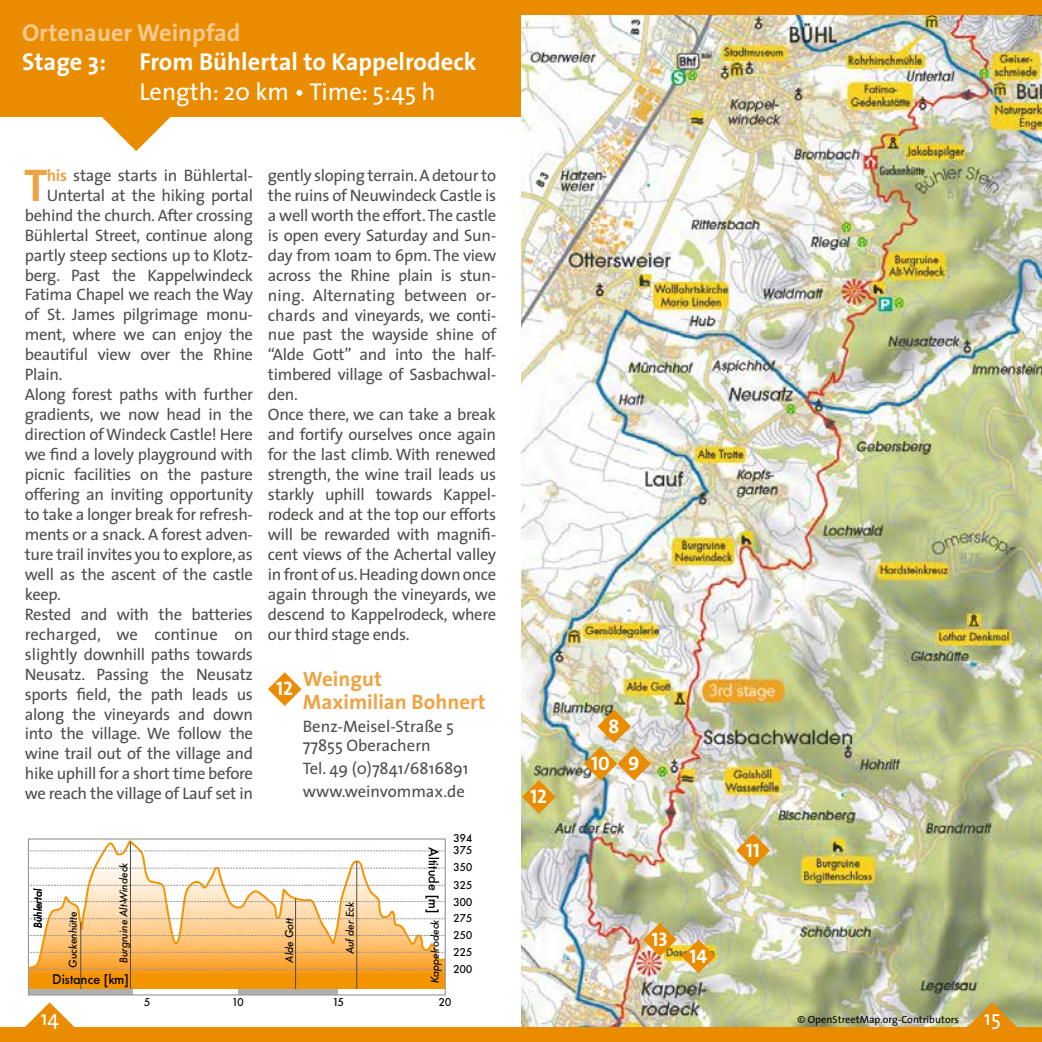
<style>
.page{position:relative;width:1042px;height:1042px;background:#fff}
.page>*{position:absolute;margin:0;border:0;box-sizing:border-box;transform-origin:0 0}
.t1{font:700 46.2px "The Sans";color:#eda445}
.t2{font:700 24.5px "The Sans";color:#fff}
.t3{font:24.5px "The Sans";color:#fff}
.t4{font:700 24.5px "The Sans";color:#f8c98e}
.t5{font:700 21px/23.1px "The Sans";color:#eda445}
.t6{font:21px "The Sans";color:#fff}
.t7{font:19.6px/37.3px "The Sans Bold Caps";color:#fff;text-align:center}
.t8{font:16.62px/19.9px "The Sans";letter-spacing:-.02em;color:#4e4e4d}
.t9{font:16.62px/18.2px "The Sans";color:#4e4e4d}
.t10{font:500 14px "Futura BQ";color:#000}
.t11{font:italic 500 11.2px "Futura BQ";color:#000}
.t12{font:500 11.2px/17.2px "Futura BQ";color:#000;text-align:justify}
.t13{font:10.5px "The Sans";color:#000}
.s1{font-weight:700;color:#eda445}
.s2{font-size:21px;color:#fff}
</style>
<div class="page">
<img style="left:521px;top:15px;width:521px;height:1012px">
<img style="left:584px;top:709px;width:67px;height:71px">
<svg style="left:736px;top:833px;width:34px;height:34px"></svg>
<svg style="left:522px;top:780px;width:34px;height:34px"></svg>
<div style="left:0;top:0;width:1042px;height:15px;background:#e98c00"></div>
<div style="left:0;top:1027px;width:1042px;height:15px;background:#e98c00"></div>
<svg style="left:102px;top:117px;width:69px;height:34px"></svg>
<div style="left:0;top:0;width:521px;height:117px;background:#e98c00"></div>
<svg style="left:30px;top:970px;width:414px;height:19px;background:#f59506"></svg>
<svg style="left:27px;top:839px;width:417px;height:131px"></svg>
<svg style="left:30px;top:850px;width:414px;height:1px"></svg>
<svg style="left:30px;top:868px;width:414px;height:1px"></svg>
<svg style="left:30px;top:885px;width:414px;height:1px"></svg>
<svg style="left:30px;top:901px;width:414px;height:1px"></svg>
<svg style="left:30px;top:918px;width:414px;height:1px"></svg>
<svg style="left:30px;top:935px;width:414px;height:1px"></svg>
<svg style="left:30px;top:952px;width:414px;height:1px"></svg>
<svg style="left:30px;top:969px;width:414px;height:1px"></svg>
<hr style="left:130px;top:842px;width:1px;height:149px;background:#4e4e4d">
<hr style="left:80px;top:922px;width:1px;height:69px;background:#4e4e4d">
<hr style="left:356px;top:861px;width:1px;height:130px;background:#4e4e4d">
<hr style="left:295px;top:898px;width:1px;height:93px;background:#4e4e4d">
<div style="left:28px;top:989px;width:417px;height:6px;background:#afb0b0"></div>
<div style="left:133px;top:989px;width:105px;height:6px;background:#fff"></div>
<div style="left:338px;top:990px;width:107px;height:5px;background:#fff"></div>
<div style="left:28px;top:838px;width:418px;height:157px;border:1px solid #989999"></div>
<img style="left:643px;top:923px;width:72px;height:50px">
<svg style="left:268px;top:672px;width:34px;height:34px"></svg>
<svg style="left:25px;top:1002px;width:49px;height:25px"></svg>
<svg style="left:968px;top:1002px;width:49px;height:25px"></svg>
<h2 class="t4" style="left:22px;top:12px;width:220px">Ortenauer Weinpfad</h2>
<h2 class="t2" style="left:22px;top:41px;width:86px">Stage 3:</h2>
<h2 class="t2" style="left:139px;top:41px;width:339px">From Bühlertal to Kappelrodeck</h2>
<h2 class="t3" style="left:139px;top:71px;width:298px">Length: 20 km • Time: 5:45 h</h2>
<h1 class="t1" style="left:24px;top:146px;width:25px">T</h1>
<p class="t8" style="left:47px;top:165px;width:208px"><span class="s1">his</span> stage starts in Bühlertal-</p>
<p class="t8" style="left:47px;top:185px;width:208px">Untertal at the hiking portal</p>
<p class="t8" style="left:25px;top:205px;width:230px">behind the church. After crossing</p>
<p class="t8" style="left:25px;top:224px;width:230px">Bühlertal Street, continue along</p>
<p class="t8" style="left:25px;top:244px;width:230px">partly steep sections up to Klotz-</p>
<p class="t8" style="left:25px;top:264px;width:230px">berg. Past the Kappelwindeck</p>
<p class="t8" style="left:25px;top:284px;width:230px">Fatima Chapel we reach the Way</p>
<p class="t8" style="left:25px;top:304px;width:230px">of St. James pilgrimage monu-</p>
<p class="t8" style="left:25px;top:324px;width:230px">ment, where we can enjoy the</p>
<p class="t8" style="left:25px;top:344px;width:230px">beautiful view over the Rhine</p>
<p class="t8" style="left:25px;top:364px;width:39px">Plain.</p>
<p class="t8" style="left:25px;top:384px;width:230px">Along forest paths with further</p>
<p class="t8" style="left:25px;top:404px;width:230px">gradients, we now head in the</p>
<p class="t8" style="left:25px;top:424px;width:230px">direction of Windeck Castle! Here</p>
<p class="t8" style="left:25px;top:444px;width:230px">we find a lovely playground with</p>
<p class="t8" style="left:25px;top:464px;width:230px">picnic facilities on the pasture</p>
<p class="t8" style="left:25px;top:484px;width:230px">offering an inviting opportunity</p>
<p class="t8" style="left:25px;top:504px;width:230px">to take a longer break for refresh-</p>
<p class="t8" style="left:25px;top:524px;width:230px">ments or a snack. A forest adven-</p>
<p class="t8" style="left:25px;top:544px;width:230px">ture trail invites you to explore, as</p>
<p class="t8" style="left:25px;top:564px;width:230px">well as the ascent of the castle</p>
<p class="t8" style="left:25px;top:584px;width:38px">keep.</p>
<p class="t8" style="left:25px;top:604px;width:230px">Rested and with the batteries</p>
<p class="t9" style="left:25px;top:624px;width:230px">recharged, we continue on</p>
<p class="t8" style="left:25px;top:643px;width:230px">slightly downhill paths towards</p>
<p class="t8" style="left:25px;top:663px;width:230px">Neusatz. Passing the Neusatz</p>
<p class="t8" style="left:25px;top:683px;width:230px">sports field, the path leads us</p>
<p class="t8" style="left:25px;top:703px;width:230px">along the vineyards and down</p>
<p class="t8" style="left:25px;top:723px;width:230px">into the village. We follow the</p>
<p class="t8" style="left:25px;top:743px;width:230px">wine trail out of the village and</p>
<p class="t8" style="left:25px;top:763px;width:230px">hike uphill for a short time before</p>
<p class="t8" style="left:25px;top:783px;width:230px">we reach the village of Lauf set in</p>
<p class="t11" style="left:31px;top:928px;width:41px;rotate:-90deg">Bühlertal</p>
<p class="t11" style="left:66px;top:968px;width:58px;rotate:-90deg">Guckenhütte</p>
<p class="t11" style="left:117px;top:963px;width:102px;rotate:-90deg">Burgruine Alt-Windeck</p>
<p class="t10" style="left:53px;top:971px;width:78px">Distance [km]</p>
<p class="t8" style="left:268px;top:165px;width:230px">gently sloping terrain. A detour to the ruins of Neuwindeck Castle is a well worth the effort. The castle is open every Saturday and Sun&shy;day from 10am to 6pm. The view across the Rhine plain is stun&shy;ning. Alternating between or&shy;chards and vineyards, we conti&shy;nue past the wayside shine of “Alde Gott” and into the half&shy;timbered village of Sasbachwal&shy;den.<br>Once there, we can take a break and fortify ourselves once again for the last climb. With renewed strength, the wine trail leads us starkly uphill towards Kappel&shy;rodeck and at the top our efforts will be rewarded with magnifi&shy;cent views of the Achertal valley in front of us. Heading down once again through the vineyards, we descend to Kappelrodeck, where our third stage ends.</p>
<p class="t7" style="left:276px;top:669px;width:18px">12</p>
<p class="t5" style="left:303px;top:667px;width:184px">Weingut<br>Maximilian Bohnert</p>
<p class="t9" style="left:303px;top:717px;width:153px">Benz-Meisel-Straße 5<br>77855 Oberachern</p>
<p class="t9" style="left:303px;top:756px;width:167px;line-height:23.3px">Tel. 49 (0)7841/6816891 www.weinvommax.de</p>
<p class="t11" style="left:282px;top:962px;width:46px;rotate:-90deg">Alde Gott</p>
<p class="t11" style="left:343px;top:954px;width:53px;rotate:-90deg">Auf der Eck</p>
<p class="t10" style="left:442px;top:847px;width:68px;rotate:90deg">Altitude [m]</p>
<p class="t11" style="left:428px;top:983px;width:65px;rotate:-90deg">Kappelrodeck</p>
<p class="t12" style="left:453px;top:829px;width:20px">394</p>
<p class="t12" style="left:453px;top:841px;width:20px">375</p>
<p class="t12" style="left:453px;top:859px;width:20px">350</p>
<p class="t12" style="left:453px;top:876px;width:20px">325</p>
<p class="t12" style="left:453px;top:893px;width:20px">300</p>
<p class="t12" style="left:453px;top:910px;width:20px">275</p>
<p class="t12" style="left:453px;top:926px;width:20px">250<br>225<br>200</p>
<p class="t12" style="left:144px;top:994px;width:8px">5</p>
<p class="t12" style="left:232px;top:994px;width:13px">10</p>
<p class="t12" style="left:333px;top:994px;width:13px">15</p>
<p class="t12" style="left:439px;top:994px;width:14px">20</p>
<p class="t7" style="left:530px;top:777px;width:18px">12</p>
<p class="t7" style="left:591px;top:707px;width:50px">8<br>10 9</p>
<p class="t7" style="left:651px;top:920px;width:18px">13</p>
<p class="t7" style="left:689px;top:937px;width:19px">14</p>
<p class="t7" style="left:746px;top:831px;width:16px">11</p>
<p class="t6" style="left:40px;top:1000px;width:20px">14</p>
<p class="t13" style="left:797px;top:1011px;width:205px">© OpenStreetMap.org-Contributors <span class="s2">15</span></p>
</div>
